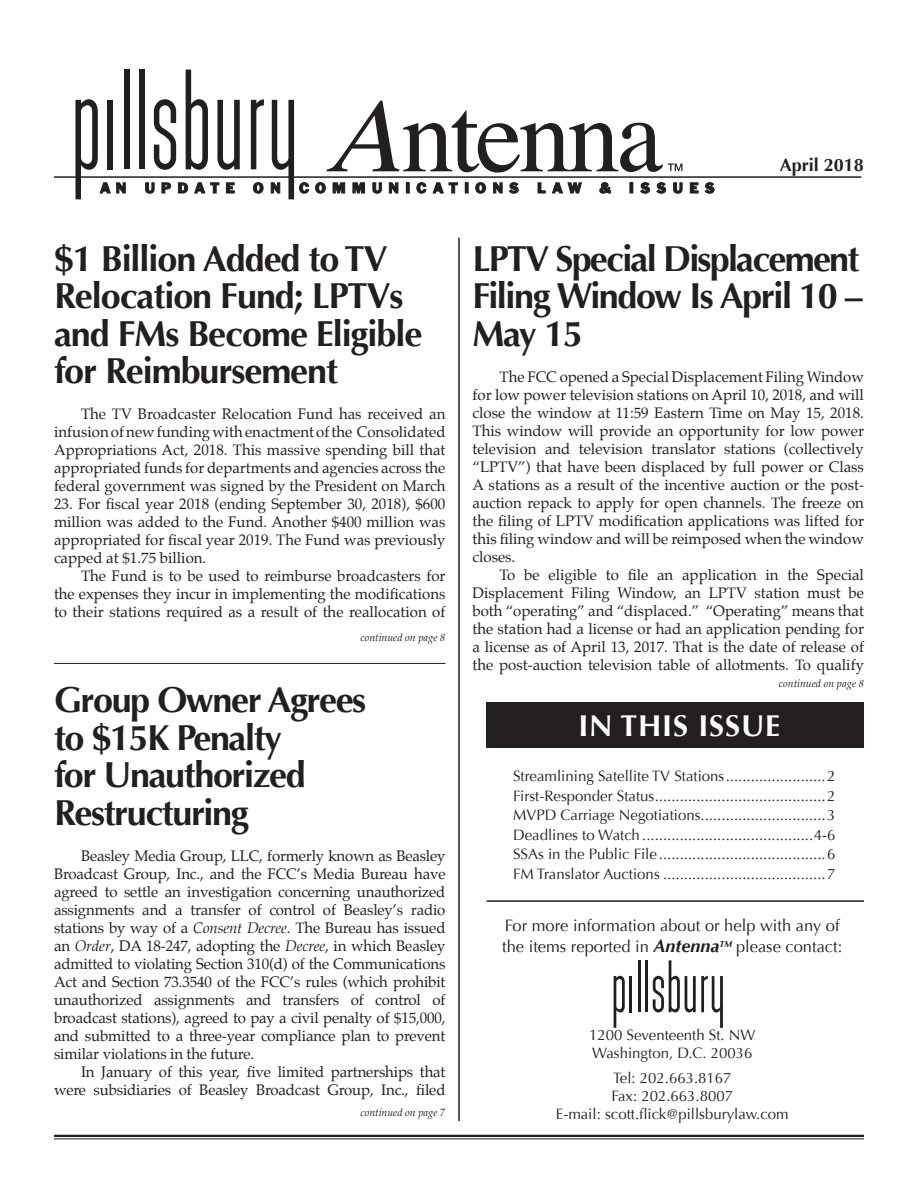
<style>
.page{position:relative;width:918px;height:1188px;background:#fff}
.page>*{position:absolute;margin:0;border:0;box-sizing:border-box;transform-origin:0 0}
.t1{font:700 36px/37.5px "Optima";letter-spacing:-.04em;color:#231f20}
.t2{font:700 30px "Optima";letter-spacing:.03em;color:#fff}
.t3{font:700 18px "Optima";color:#231f20}
.t4{font:16.5px/21px "Optima";color:#231f20}
.t5{font:15px/18px "Palatino";color:#231f20;text-align:justify}
.t6{font:15px/19.5px "Optima";color:#231f20}
.t7{font:italic 10.5px "Palatino";color:#231f20}
.s1{font-style:italic}
.s2{font-weight:700;font-style:italic;font-size:18px}
</style>
<div class="page">
<div style="left:487px;top:702px;width:377px;height:45px;background:#231f20"></div>
<svg style="left:145px;top:182px;width:10px;height:12px"></svg>
<svg style="left:162px;top:182px;width:9px;height:11px"></svg>
<svg style="left:178px;top:182px;width:10px;height:11px"></svg>
<svg style="left:194px;top:182px;width:25px;height:11px"></svg>
<svg style="left:226px;top:182px;width:9px;height:11px"></svg>
<svg style="left:253px;top:182px;width:11px;height:12px"></svg>
<svg style="left:315px;top:182px;width:11px;height:12px"></svg>
<svg style="left:333px;top:182px;width:12px;height:11px"></svg>
<svg style="left:353px;top:182px;width:12px;height:11px"></svg>
<svg style="left:372px;top:182px;width:10px;height:12px"></svg>
<svg style="left:389px;top:182px;width:9px;height:11px"></svg>
<div style="left:406px;top:183px;width:4px;height:10px;border:1px solid #231f20"></div>
<svg style="left:416px;top:182px;width:11px;height:12px"></svg>
<svg style="left:433px;top:182px;width:25px;height:11px"></svg>
<svg style="left:465px;top:183px;width:3px;height:10px"></svg>
<svg style="left:475px;top:182px;width:11px;height:12px"></svg>
<svg style="left:493px;top:182px;width:10px;height:11px"></svg>
<svg style="left:509px;top:182px;width:10px;height:12px"></svg>
<svg style="left:538px;top:182px;width:8px;height:11px"></svg>
<svg style="left:552px;top:182px;width:30px;height:11px"></svg>
<svg style="left:599px;top:182px;width:12px;height:12px"></svg>
<svg style="left:630px;top:183px;width:3px;height:10px"></svg>
<svg style="left:640px;top:182px;width:10px;height:12px"></svg>
<svg style="left:656px;top:182px;width:10px;height:12px"></svg>
<svg style="left:673px;top:182px;width:10px;height:12px"></svg>
<svg style="left:690px;top:182px;width:9px;height:11px"></svg>
<svg style="left:705px;top:182px;width:9px;height:12px"></svg>
<hr style="left:54px;top:176px;width:807px;height:2px;background:#231f20">
<svg style="left:326px;top:101px;width:356px;height:72px"></svg>
<svg style="left:75px;top:99px;width:51px;height:100px"></svg>
<div style="left:107px;top:100px;width:6px;height:69px;background:#231f20"></div>
<div style="left:124px;top:70px;width:5px;height:99px;background:#231f20"></div>
<div style="left:139px;top:70px;width:5px;height:99px;background:#231f20"></div>
<svg style="left:154px;top:99px;width:22px;height:71px"></svg>
<svg style="left:186px;top:70px;width:22px;height:100px"></svg>
<svg style="left:217px;top:100px;width:23px;height:70px"></svg>
<svg style="left:251px;top:99px;width:13px;height:70px"></svg>
<svg style="left:271px;top:100px;width:38px;height:99px"></svg>
<hr style="left:54px;top:1135px;width:810px;height:2px;background:#231f20">
<hr style="left:54px;top:1138px;width:810px;height:1px;background:#231f20">
<hr style="left:458px;top:238px;width:2px;height:883px;background:#231f20">
<hr style="left:487px;top:900px;width:377px;height:2px;background:#231f20">
<svg style="left:614px;top:976px;width:11px;height:52px"></svg>
<hr style="left:630px;top:976px;width:2px;height:36px;background:#231f20">
<hr style="left:638px;top:960px;width:3px;height:52px;background:#231f20">
<hr style="left:645px;top:960px;width:3px;height:52px;background:#231f20">
<svg style="left:653px;top:960px;width:70px;height:68px"></svg>
<hr style="left:54px;top:663px;width:392px;height:1px;background:#231f20">
<p class="t3" style="left:780px;top:155px;width:86px">April 2018</p>
<h1 class="t1" style="left:54px;top:240px;width:370px">$1 Billion Added to TV<br>Relocation Fund; LPTVs and FMs Become Eligible for Reimbursement</h1>
<p class="t5" style="left:54px;top:405px;width:393px;text-indent:27px">The TV Broadcaster Relocation Fund has received an infusion of new funding with enactment of the Consolidated Appropriations Act, 2018. This massive spending bill that appropriated funds for departments and agencies across the federal government was signed by the President on March</p>
<p class="t5" style="left:54px;top:495px;width:393px">23. For fiscal year 2018 (ending September 30, 2018), $600 million was added to the Fund. Another $400 million was appropriated for fiscal year 2019. The Fund was previously capped at $1.75 billion.</p>
<p class="t5" style="left:54px;top:567px;width:393px;text-indent:27px">The Fund is to be used to reimburse broadcasters for the expenses they incur in implementing the modifications to their stations required as a result of the reallocation of</p>
<p class="t7" style="left:360px;top:629px;width:87px">continued on page 8</p>
<h1 class="t1" style="left:54px;top:682px;width:314px">Group Owner Agrees to $15K Penalty<br>for Unauthorized<br>Restructuring</h1>
<p class="t5" style="left:54px;top:847px;width:393px;text-indent:27px">Beasley Media Group, LLC, formerly known as Beasley Broadcast Group, Inc., and the FCC’s Media Bureau have agreed to settle an investigation concerning unauthorized assignments and a transfer of control of Beasley’s radio stations by way of a <span class="s1">Consent Decree</span>. The Bureau has issued an <span class="s1">Order</span>, DA 18-247, adopting the <span class="s1">Decree</span>, in which Beasley admitted to violating Section 310(d) of the Communications Act and Section 73.3540 of the FCC’s rules (which prohibit unauthorized assignments and transfers of control of broadcast stations), agreed to pay a civil penalty of $15,000, and submitted to a three-year compliance plan to prevent similar violations in the future.</p>
<p class="t5" style="left:54px;top:1063px;width:393px;text-align:right">In January of this year, five limited partnerships that were subsidiaries of Beasley Broadcast Group, Inc., filed</p>
<p class="t7" style="left:360px;top:1104px;width:87px">continued on page 7</p>
<h1 class="t1" style="left:472px;top:240px;width:392px;text-align:justify">LPTV Special Displacement Filing Window Is April 10 – May 15</h1>
<p class="t5" style="left:472px;top:368px;width:393px;text-indent:27px">The FCC opened a Special Displacement Filing Window for low power television stations on April 10, 2018, and will close the window at 11:59 Eastern Time on May 15, 2018.<br>This window will provide an opportunity for low power television and television translator stations (collectively “LPTV”) that have been displaced by full power or Class A stations as a result of the incentive auction or the post&shy;auction repack to apply for open channels. The freeze on the filing of LPTV modification applications was lifted for this filing window and will be reimposed when the window closes.</p>
<p class="t5" style="left:472px;top:566px;width:393px;text-indent:27px">To be eligible to file an application in the Special Displacement Filing Window, an LPTV station must be both “operating” and “displaced.” “Operating” means that the station had a license or had an application pending for a license as of April 13, 2017. That is the date of release of the post-auction television table of allotments. To qualify</p>
<p class="t7" style="left:779px;top:675px;width:87px">continued on page 8</p>
<h2 class="t2" style="left:578px;top:708px;width:203px">IN THIS ISSUE</h2>
<p class="t6" style="left:513px;top:767px;width:324px;text-align:justify">Streamlining Satellite TV Stations........................2<br>First-Responder Status.........................................2<br>MVPD Carriage Negotiations..............................3<br>Deadlines to Watch .........................................4-6<br>SSAs in the Public File ........................................6<br>FM Translator Auctions .......................................7</p>
<p class="t4" style="left:502px;top:916px;width:342px">For more information about or help with any of the items reported in <span class="s2">Antenna</span><sup>TM</sup> please contact:</p>
<p class="t6" style="left:589px;top:1026px;width:168px;line-height:18px">1200 Seventeenth St. NW<br>Washington, D.C. 20036</p>
<p class="t6" style="left:556px;top:1069px;width:234px;line-height:18px;text-align:center">Tel: 202.663.8167<br>Fax: 202.663.8007<br>E-mail: scott.flick@pillsburylaw.com</p>
</div>
